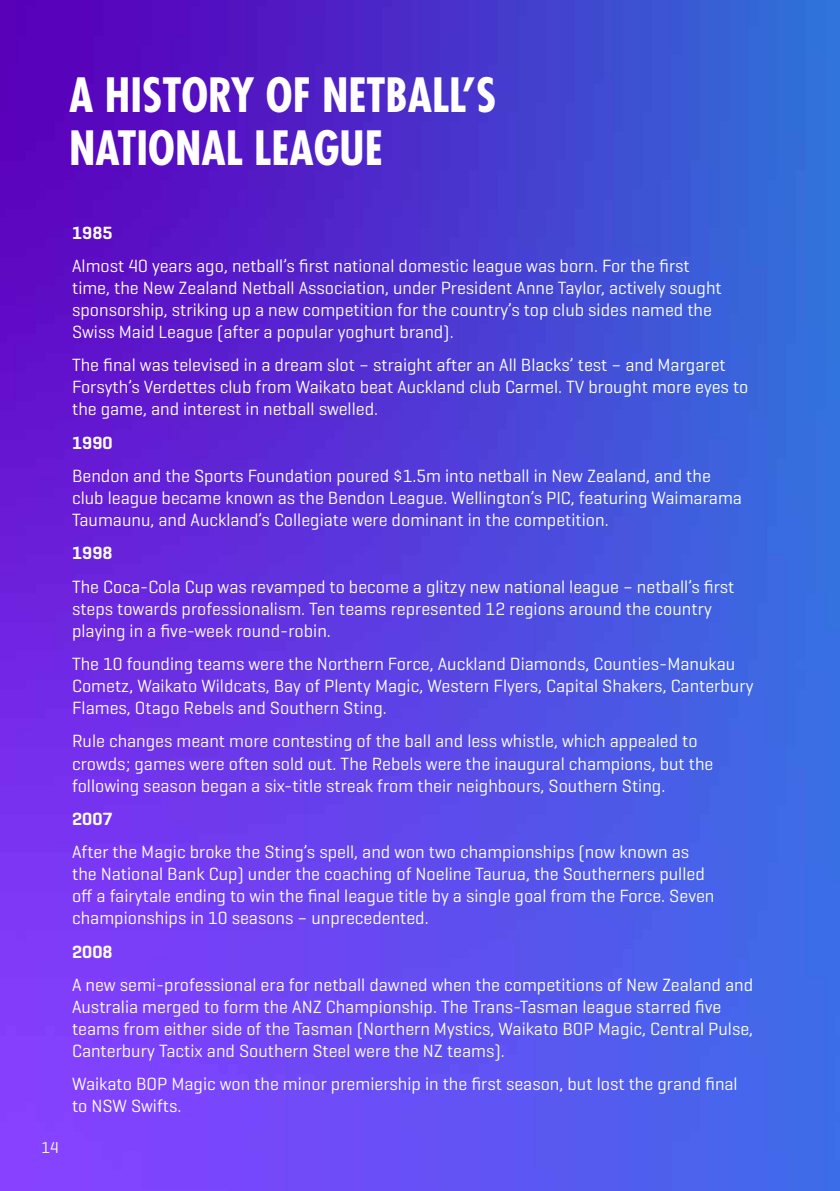
<style>
.page{position:relative;width:840px;height:1191px;background:#fff}
.page>*{position:absolute;margin:0;border:0;box-sizing:border-box;transform-origin:0 0}
.t1{font:700 condensed 46px/53px "Futura Std";color:#fff}
.t2{font:18px/22px "Geogrotesque";color:#fff}
.t3{font:600 18px "Geogrotesque";color:#fff}
.t4{font:16px "Geogrotesque";color:#fff}
</style>
<div class="page">
<img style="left:0;top:0;width:839px;height:1191px">
<h1 class="t1" style="left:69px;top:68px;width:428px">A HISTORY OF NETBALL’S<br>NATIONAL LEAGUE</h1>
<p class="t4" style="left:41px;top:1137px;width:19px">14</p>
<p class="t3" style="left:72px;top:221px;width:42px">1985</p>
<p class="t2" style="left:72px;top:254px;width:651px">Almost 40 years ago, netball’s first national domestic league was born. For the first time, the New Zealand Netball Association, under President Anne Taylor, actively sought sponsorship, striking up a new competition for the country’s top club sides named the Swiss Maid League (after a popular yoghurt brand).</p>
<p class="t2" style="left:72px;top:354px;width:677px">The final was televised in a dream slot – straight after an All Blacks’ test – and Margaret<br>Forsyth’s Verdettes club from Waikato beat Auckland club Carmel. TV brought more eyes to the game, and interest in netball swelled.</p>
<p class="t3" style="left:72px;top:431px;width:42px">1990</p>
<p class="t2" style="left:72px;top:464px;width:671px">Bendon and the Sports Foundation poured $1.5m into netball in New Zealand, and the club league became known as the Bendon League. Wellington’s PIC, featuring Waimarama<br>Taumaunu, and Auckland’s Collegiate were dominant in the competition.</p>
<p class="t3" style="left:72px;top:542px;width:42px">1998</p>
<p class="t2" style="left:72px;top:575px;width:663px">The Coca-Cola Cup was revamped to become a glitzy new national league – netball’s first steps towards professionalism. Ten teams represented 12 regions around the country playing in a five-week round-robin.</p>
<p class="t2" style="left:72px;top:652px;width:682px">The 10 founding teams were the Northern Force, Auckland Diamonds, Counties-Manukau<br>Cometz, Waikato Wildcats, Bay of Plenty Magic, Western Flyers, Capital Shakers, Canterbury<br>Flames, Otago Rebels and Southern Sting.</p>
<p class="t2" style="left:72px;top:730px;width:642px">Rule changes meant more contesting of the ball and less whistle, which appealed to crowds; games were often sold out. The Rebels were the inaugural champions, but the following season began a six-title streak from their neighbours, Southern Sting.</p>
<p class="t3" style="left:72px;top:807px;width:42px">2007</p>
<p class="t2" style="left:72px;top:840px;width:643px">After the Magic broke the Sting’s spell, and won two championships (now known as the National Bank Cup) under the coaching of Noeline Taurua, the Southerners pulled off a fairytale ending to win the final league title by a single goal from the Force. Seven championships in 10 seasons – unprecedented.</p>
<p class="t3" style="left:72px;top:940px;width:42px">2008</p>
<p class="t2" style="left:72px;top:973px;width:682px">A new semi-professional era for netball dawned when the competitions of New Zealand and Australia merged to form the ANZ Championship. The Trans-Tasman league starred five teams from either side of the Tasman (Northern Mystics, Waikato BOP Magic, Central Pulse, Canterbury Tactix and Southern Steel were the NZ teams).</p>
<p class="t2" style="left:72px;top:1072px;width:666px">Waikato BOP Magic won the minor premiership in the first season, but lost the grand final to NSW Swifts.</p>
</div>
